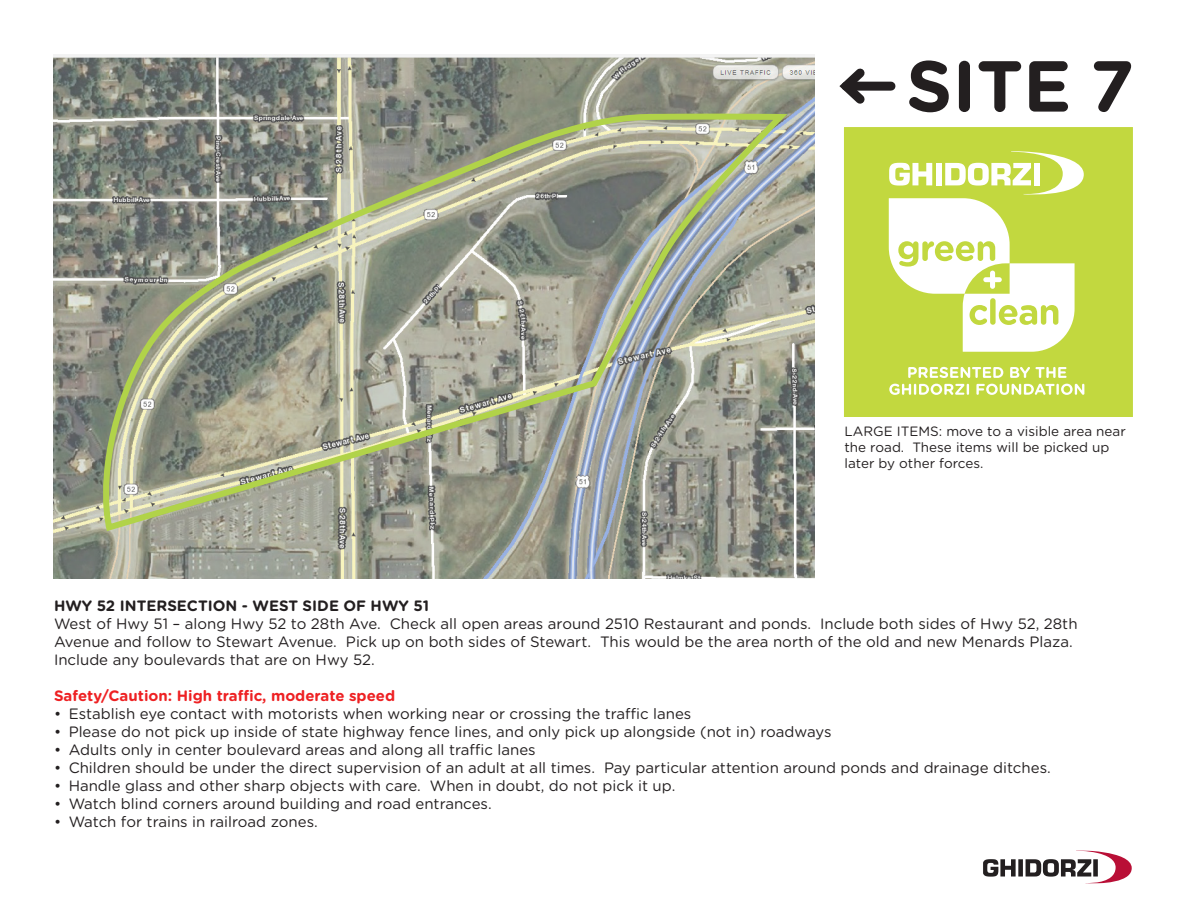
<style>
.page{position:relative;width:1188px;height:918px;background:#fff}
.page>*{position:absolute;margin:0;border:0;box-sizing:border-box;transform-origin:0 0}
.t1{font:700 72px "Gotham Rounded";color:#231f20}
.t2{font:15px/18px "Gotham Rounded";color:#231f20}
.t3{font:700 15px "Gotham Rounded";color:#ee2123}
.t4{font:700 15px "Gotham Rounded";color:#231f20}
.t5{font:13.5px/16.2px "Gotham Rounded";color:#231f20}
</style>
<div class="page">
<img style="left:53px;top:54px;width:761px;height:524px">
<div style="left:846px;top:82px;width:45px;height:9px;background:#231f20"></div>
<svg style="left:839px;top:68px;width:34px;height:36px"></svg>
<svg style="left:97px;top:110px;width:689px;height:425px;background:#9b9f8e"></svg>
<svg style="left:984px;top:851px;width:148px;height:32px"></svg>
<div style="left:843px;top:127px;width:290px;height:290px;background:#c2d83f"></div>
<svg style="left:889px;top:384px;width:80px;height:11px"></svg>
<svg style="left:889px;top:151px;width:195px;height:201px"></svg>
<svg style="left:908px;top:367px;width:95px;height:11px"></svg>
<svg style="left:976px;top:384px;width:108px;height:11px"></svg>
<svg style="left:1010px;top:367px;width:57px;height:11px"></svg>
<div style="left:843px;top:126px;width:291px;height:292px;border:1px solid #fff"></div>
<p class="t1" style="left:906px;top:33px;width:229px">SITE 7</p>
<p class="t5" style="left:845px;top:422px;width:283px">LARGE ITEMS: move to a visible area near the road. These items will be picked up later by other forces.</p>
<p class="t4" style="left:54px;top:595px;width:377px">HWY 52 INTERSECTION - WEST SIDE OF HWY 51</p>
<p class="t2" style="left:54px;top:614px;width:1025px">West of Hwy 51 – along Hwy 52 to 28th Ave. Check all open areas around 2510 Restaurant and ponds. Include both sides of Hwy 52, 28th<br>Avenue and follow to Stewart Avenue. Pick up on both sides of Stewart. This would be the area north of the old and new Menards Plaza.<br>Include any boulevards that are on Hwy 52.</p>
<p class="t3" style="left:54px;top:685px;width:343px">Safety/Caution: High traffic, moderate speed</p>
<p class="t2" style="left:54px;top:704px;width:639px">• Establish eye contact with motorists when working near or crossing the traffic lanes</p>
<p class="t2" style="left:54px;top:722px;width:779px">• Please do not pick up inside of state highway fence lines, and only pick up alongside (not in) roadways</p>
<p class="t2" style="left:54px;top:740px;width:483px">• Adults only in center boulevard areas and along all traffic lanes</p>
<p class="t2" style="left:54px;top:758px;width:998px">• Children should be under the direct supervision of an adult at all times. Pay particular attention around ponds and drainage ditches.</p>
<p class="t2" style="left:54px;top:776px;width:623px">• Handle glass and other sharp objects with care. When in doubt, do not pick it up.</p>
<p class="t2" style="left:54px;top:794px;width:439px">• Watch blind corners around building and road entrances.</p>
<p class="t2" style="left:54px;top:812px;width:265px">• Watch for trains in railroad zones.</p>
</div>
